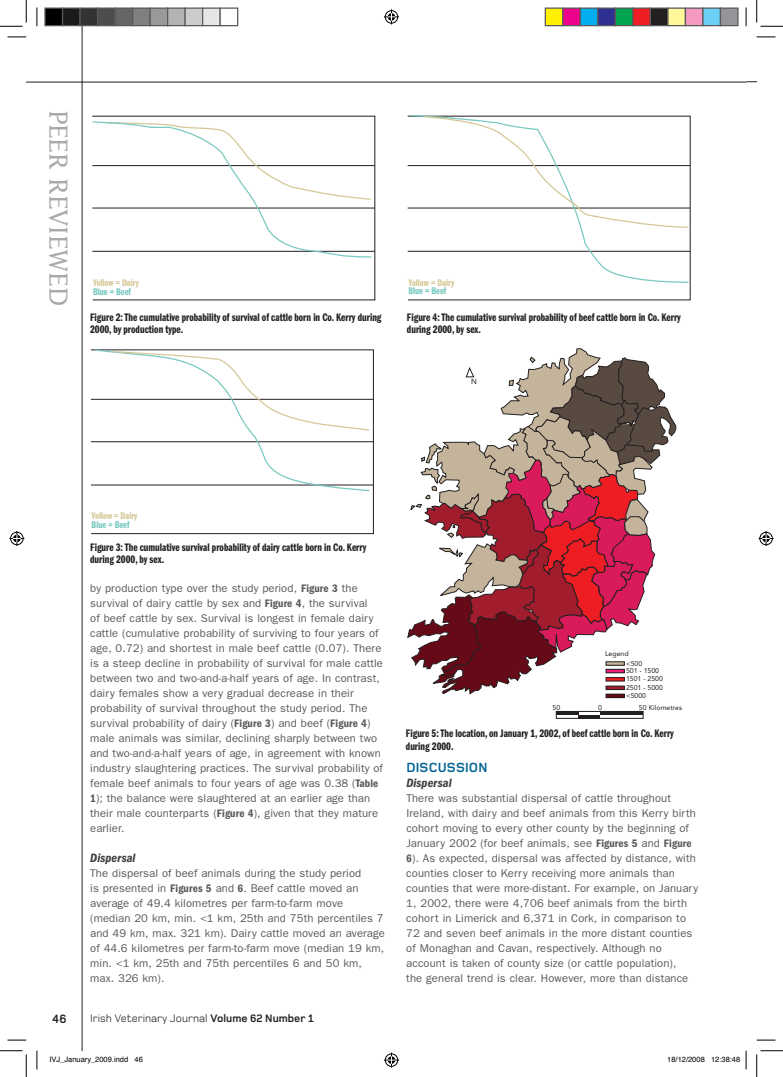
<style>
.page{position:relative;width:783px;height:1077px;background:#fff}
.page>*{position:absolute;margin:0;border:0;box-sizing:border-box;transform-origin:0 0}
.t1{font:25px "Lucida";color:#a8a9ad}
.t2{font:700 13.75px "Foundry Monoline";letter-spacing:.01em;color:#006494}
.t3{font:italic 600 condensed 12.5px "Franklin Gothic";letter-spacing:.01em;color:#3e3e3f}
.t4{font:700 12.5px "Foundry Monoline";color:#231f20}
.t5{font:11.25px/15px "Franklin Gothic";letter-spacing:.01em;color:#57585a}
.t6{font:11.25px/12.5px "Franklin Gothic Demi Cmpr";color:#231f20}
.t7{font:11.25px "Foundry Monoline";color:#231f20}
.t8{font:10px "Franklin Gothic Demi Cmpr";color:#d5c795}
.t9{font:10px "Franklin Gothic Demi Cmpr";color:#78c9c0}
.t10{font:7.5px "Helvetica";color:#000}
.t11{font:7.38px "Avenir";color:#231f20}
.t12{font:6.88px/8.4px "Avenir";color:#231f20}
.s1{font-weight:600;font-stretch:condensed}
.s2{font-weight:700}
</style>
<div class="page">
<hr style="left:26px;top:82px;width:720px;height:1px;background:#231f20">
<hr style="left:82px;top:26px;width:1px;height:1024px;background:#231f20">
<hr style="left:92px;top:165px;width:283px;height:1px;background:#231f20">
<hr style="left:92px;top:208px;width:283px;height:1px;background:#231f20">
<hr style="left:92px;top:251px;width:283px;height:1px;background:#231f20">
<svg style="left:92px;top:121px;width:280px;height:137px"></svg>
<hr style="left:407px;top:165px;width:283px;height:1px;background:#231f20">
<hr style="left:407px;top:208px;width:283px;height:1px;background:#231f20">
<hr style="left:407px;top:251px;width:283px;height:1px;background:#231f20">
<svg style="left:409px;top:115px;width:280px;height:168px"></svg>
<svg style="left:423px;top:116px;width:266px;height:112px"></svg>
<div style="left:91px;top:350px;width:282px;height:184px;border:1px solid #231f20"></div>
<hr style="left:91px;top:399px;width:282px;height:1px;background:#231f20">
<hr style="left:91px;top:441px;width:282px;height:1px;background:#231f20">
<hr style="left:91px;top:485px;width:282px;height:1px;background:#231f20">
<svg style="left:93px;top:349px;width:277px;height:143px"></svg>
<svg style="left:112px;top:350px;width:258px;height:81px"></svg>
<div style="left:605px;top:694px;width:19px;height:3px;border:1px solid #231f20"></div>
<hr style="left:556px;top:711px;width:22px;height:4px;background:#231f20">
<div style="left:556px;top:711px;width:87px;height:7px;border:1px solid #231f20"></div>
<svg style="left:578px;top:714px;width:22px;height:4px"></svg>
<hr style="left:600px;top:711px;width:43px;height:4px;background:#231f20">
<svg style="left:407px;top:348px;width:269px;height:346px"></svg>
<svg style="left:8px;top:36px;width:18px;height:2px"></svg>
<svg style="left:756px;top:36px;width:19px;height:2px"></svg>
<svg style="left:8px;top:1039px;width:18px;height:1px"></svg>
<svg style="left:756px;top:1039px;width:19px;height:1px"></svg>
<svg style="left:36px;top:8px;width:2px;height:18px"></svg>
<svg style="left:36px;top:1050px;width:2px;height:19px"></svg>
<svg style="left:745px;top:8px;width:1px;height:18px"></svg>
<svg style="left:0;top:0;width:27px;height:27px"></svg>
<svg style="left:0;top:1050px;width:27px;height:27px"></svg>
<svg style="left:756px;top:0;width:26px;height:27px"></svg>
<svg style="left:756px;top:1050px;width:26px;height:27px"></svg>
<svg style="left:384px;top:9px;width:15px;height:15px"></svg>
<svg style="left:384px;top:1052px;width:15px;height:15px"></svg>
<svg style="left:9px;top:531px;width:15px;height:15px"></svg>
<svg style="left:758px;top:531px;width:15px;height:15px"></svg>
<div style="left:45px;top:8px;width:18px;height:18px;background:#000"></div>
<div style="left:44px;top:8px;width:19px;height:18px;border:1px solid #595959"></div>
<div style="left:63px;top:8px;width:17px;height:18px;background:#1a1a1a"></div>
<div style="left:62px;top:8px;width:19px;height:18px;border:1px solid #595959"></div>
<div style="left:80px;top:8px;width:18px;height:18px;background:#333"></div>
<div style="left:79px;top:8px;width:19px;height:18px;border:1px solid #595959"></div>
<div style="left:98px;top:8px;width:17px;height:18px;background:#4d4d4d"></div>
<div style="left:97px;top:8px;width:19px;height:18px;border:1px solid #595959"></div>
<div style="left:115px;top:8px;width:18px;height:18px;background:#666"></div>
<div style="left:114px;top:8px;width:19px;height:18px;border:1px solid #595959"></div>
<div style="left:133px;top:8px;width:17px;height:18px;background:#808080"></div>
<div style="left:132px;top:8px;width:19px;height:18px;border:1px solid #595959"></div>
<div style="left:150px;top:8px;width:18px;height:18px;background:#999"></div>
<div style="left:149px;top:8px;width:19px;height:18px;border:1px solid #595959"></div>
<div style="left:168px;top:8px;width:17px;height:18px;background:#b3b3b3"></div>
<div style="left:167px;top:8px;width:19px;height:18px;border:1px solid #595959"></div>
<div style="left:185px;top:8px;width:18px;height:18px;background:#ccc"></div>
<div style="left:184px;top:8px;width:19px;height:18px;border:1px solid #595959"></div>
<div style="left:203px;top:8px;width:17px;height:18px;background:#e6e6e6"></div>
<div style="left:202px;top:8px;width:19px;height:18px;border:1px solid #595959"></div>
<div style="left:219px;top:8px;width:19px;height:18px;border:1px solid #595959"></div>
<div style="left:545px;top:8px;width:17px;height:18px;background:#fff101"></div>
<div style="left:544px;top:8px;width:19px;height:18px;border:1px solid #595959"></div>
<div style="left:562px;top:8px;width:18px;height:18px;background:#ed028c"></div>
<div style="left:562px;top:8px;width:19px;height:18px;border:1px solid #595959"></div>
<div style="left:580px;top:8px;width:17px;height:18px;background:#00aeef"></div>
<div style="left:579px;top:8px;width:19px;height:18px;border:1px solid #595959"></div>
<div style="left:597px;top:8px;width:18px;height:18px;background:#2e3092"></div>
<div style="left:597px;top:8px;width:19px;height:18px;border:1px solid #595959"></div>
<div style="left:615px;top:8px;width:17px;height:18px;background:#00a54f"></div>
<div style="left:614px;top:8px;width:19px;height:18px;border:1px solid #595959"></div>
<div style="left:632px;top:8px;width:18px;height:18px;background:#ee1d23"></div>
<div style="left:632px;top:8px;width:19px;height:18px;border:1px solid #595959"></div>
<div style="left:650px;top:8px;width:17px;height:18px;background:#231f20"></div>
<div style="left:649px;top:8px;width:19px;height:18px;border:1px solid #595959"></div>
<div style="left:667px;top:8px;width:18px;height:18px;background:#fff79a"></div>
<div style="left:667px;top:8px;width:19px;height:18px;border:1px solid #595959"></div>
<div style="left:685px;top:8px;width:17px;height:18px;background:#f499c2"></div>
<div style="left:684px;top:8px;width:19px;height:18px;border:1px solid #595959"></div>
<div style="left:702px;top:8px;width:18px;height:18px;background:#6bcff6"></div>
<div style="left:702px;top:8px;width:19px;height:18px;border:1px solid #595959"></div>
<div style="left:720px;top:8px;width:17px;height:18px;background:#939598"></div>
<div style="left:719px;top:8px;width:19px;height:18px;border:1px solid #595959"></div>
<svg style="left:745px;top:1050px;width:1px;height:19px"></svg>
<h1 class="t1" style="left:74px;top:110px;width:198px;rotate:90deg">PEER reviewed</h1>
<p class="t8" style="left:93px;top:277px;width:47px">Yellow = Dairy</p>
<p class="t9" style="left:93px;top:286px;width:39px">Blue = Beef</p>
<p class="t8" style="left:408px;top:277px;width:47px">Yellow = Dairy</p>
<p class="t9" style="left:408px;top:286px;width:39px">Blue = Beef</p>
<p class="t6" style="left:90px;top:311px;width:293px">Figure 2: The cumulative probability of survival of cattle born in Co. Kerry during<br>2000, by production type.</p>
<p class="t6" style="left:407px;top:311px;width:275px">Figure 4: The cumulative survival probability of beef cattle born in Co. Kerry during 2000, by sex.</p>
<p class="t11" style="left:471px;top:377px;width:7px">N</p>
<p class="t8" style="left:92px;top:510px;width:47px">Yellow = Dairy</p>
<p class="t9" style="left:92px;top:519px;width:39px">Blue = Beef</p>
<p class="t6" style="left:90px;top:540px;width:278px">Figure 3: The cumulative survival probability of dairy cattle born in Co. Kerry during 2000, by sex.</p>
<p class="t5" style="left:90px;top:580px;width:294px">by production type over the study period, <span class="s1">Figure 3</span> the survival of dairy cattle by sex and <span class="s1">Figure 4</span>, the survival<br>of beef cattle by sex. Survival is longest in female dairy cattle (cumulative probability of surviving to four years of age, 0.72) and shortest in male beef cattle (0.07). There is a steep decline in probability of survival for male cattle between two and two-and-a-half years of age. In contrast, dairy females show a very gradual decrease in their probability of survival throughout the study period. The survival probability of dairy (<span class="s1">Figure 3</span>) and beef (<span class="s1">Figure 4</span>) male animals was similar, declining sharply between two and two-and-a-half years of age, in agreement with known industry slaughtering practices. The survival probability of female beef animals to four years of age was 0.38 (<span class="s1">Table 1</span>); the balance were slaughtered at an earlier age than their male counterparts (<span class="s1">Figure 4</span>), given that they mature earlier.</p>
<p class="t3" style="left:90px;top:851px;width:47px">Dispersal</p>
<p class="t5" style="left:90px;top:865px;width:296px">The dispersal of beef animals during the study period<br>is presented in <span class="s1">Figures 5</span> and <span class="s1">6</span>. Beef cattle moved an average of 49.4 kilometres per farm-to-farm move (median 20 km, min. &lt;1 km, 25th and 75th percentiles 7 and 49 km, max. 321 km). Dairy cattle moved an average of 44.6 kilometres per farm-to-farm move (median 19 km, min. &lt;1 km, 25th and 75th percentiles 6 and 50 km, max. 326 km).</p>
<p class="t12" style="left:626px;top:649px;width:18px;line-height:9.4px;text-indent:-21px">Legend &lt;500</p>
<p class="t12" style="left:626px;top:691px;width:21px">&lt;5000</p>
<p class="t12" style="left:626px;top:666px;width:38px">501 - 1500<br>1501 - 2500<br>2501 - 5000</p>
<p class="t12" style="left:552px;top:704px;width:9px">50</p>
<p class="t12" style="left:598px;top:704px;width:5px">0</p>
<p class="t12" style="left:638px;top:704px;width:45px">50 Kilometres</p>
<p class="t6" style="left:406px;top:727px;width:269px">Figure 5: The location, on January 1, 2002, of beef cattle born in Co. Kerry during 2000.</p>
<p class="t2" style="left:406px;top:760px;width:81px">Discussion</p>
<p class="t3" style="left:406px;top:776px;width:47px">Dispersal</p>
<p class="t5" style="left:406px;top:790px;width:293px">There was substantial dispersal of cattle throughout Ireland, with dairy and beef animals from this Kerry birth cohort moving to every other county by the beginning of January 2002 (for beef animals, see <span class="s1">Figures 5</span> and <span class="s1">Figure 6</span>). As expected, dispersal was affected by distance, with counties closer to Kerry receiving more animals than counties that were more-distant. For example, on January 1, 2002, there were 4,706 beef animals from the birth cohort in Limerick and 6,371 in Cork, in comparison to 72 and seven beef animals in the more distant counties of Monaghan and Cavan, respectively. Although no account is taken of county size (or cattle population),<br>the general trend is clear. However, more than distance</p>
<p class="t4" style="left:52px;top:1011px;width:16px">46</p>
<p class="t7" style="left:90px;top:1012px;width:225px">Irish Veterinary Journal <span class="s2">Volume 62 Number 1</span></p>
<p class="t10" style="left:49px;top:1053px;width:95px">IVJ_January_2009.indd 46</p>
<p class="t10" style="left:667px;top:1053px;width:74px">18/12/2008 12:38:48</p>
</div>
